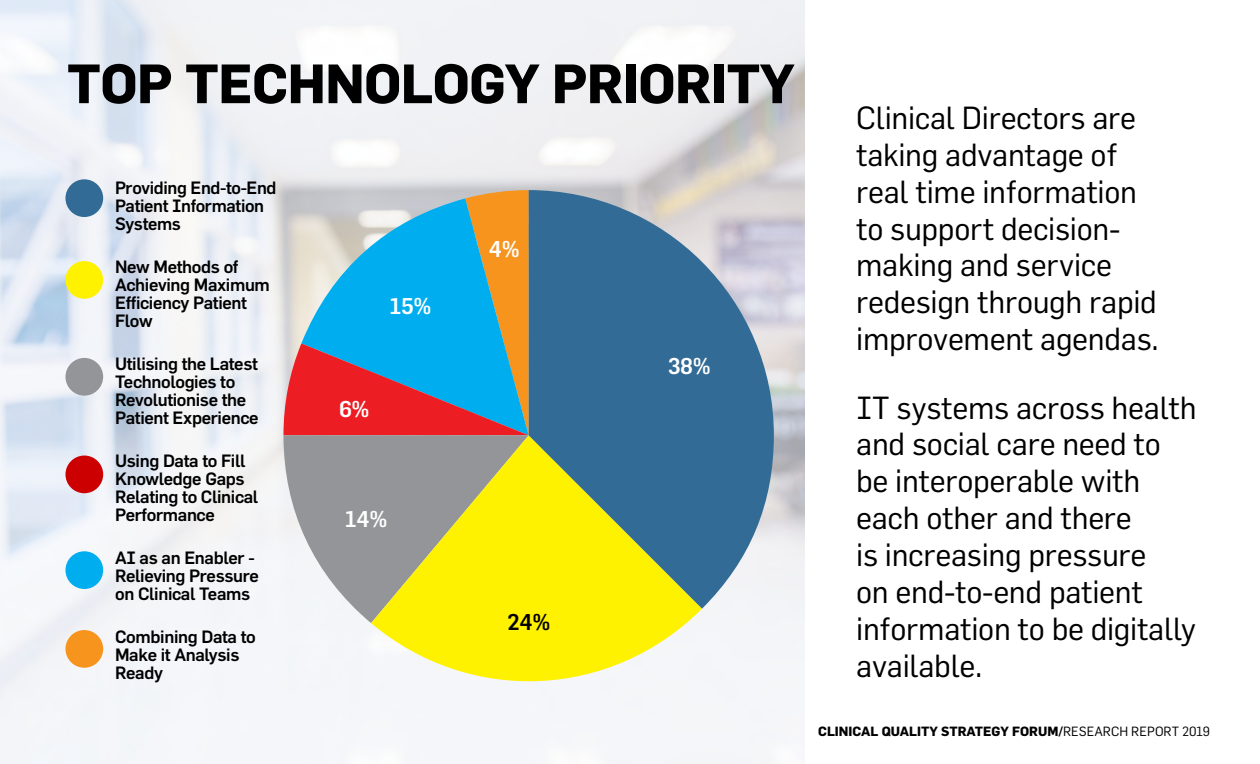
<style>
.page{position:relative;width:1260px;height:764px;background:#fff}
.page>*{position:absolute;margin:0;border:0;box-sizing:border-box;transform-origin:0 0}
.t1{font:700 54.25px "Flama";letter-spacing:-.01em;color:#000}
.t2{font:31.32px/36.9px "Flama";letter-spacing:-.01em;color:#000}
.t3{font:500 22.4px "Flama";color:#fff}
.t4{font:500 22.4px "Flama";color:#000}
.t5{font:500 17.5px/18px "Flama";letter-spacing:-.02em;color:#000}
.t6{font:700 13.12px "Flama";color:#000}
.s1{font-weight:400}
</style>
<div class="page">
<img style="left:0;top:0;width:805px;height:764px">
<svg style="left:284px;top:190px;width:245px;height:245px"></svg>
<svg style="left:284px;top:435px;width:87px;height:188px;fill:#939598"></svg>
<svg style="left:371px;top:435px;width:331px;height:246px;fill:#fff200"></svg>
<svg style="left:529px;top:190px;width:245px;height:419px;fill:#326b95"></svg>
<div style="left:65px;top:179px;width:38px;height:38px;background:#326b95;border-radius:50%"></div>
<div style="left:65px;top:261px;width:38px;height:38px;background:#fff200;border-radius:50%"></div>
<div style="left:65px;top:358px;width:38px;height:38px;background:#939598;border-radius:50%"></div>
<div style="left:65px;top:456px;width:38px;height:37px;background:#c00;border-radius:50%"></div>
<div style="left:65px;top:551px;width:38px;height:38px;background:#00aeef;border-radius:50%"></div>
<div style="left:65px;top:630px;width:38px;height:38px;background:#f7941e;border-radius:50%"></div>
<h1 class="t1" style="left:67px;top:51px;width:729px">TOP TECHNOLOGY PRIORITY</h1>
<p class="t5" style="left:115px;top:179px;width:163px">Providing End-to-End<br>Patient Information<br>Systems</p>
<p class="t5" style="left:115px;top:257px;width:156px">New Methods of<br>Achieving Maximum<br>Efficiency Patient<br>Flow</p>
<p class="t5" style="left:115px;top:354px;width:145px">Utilising the Latest<br>Technologies to<br>Revolutionise the<br>Patient Experience</p>
<p class="t5" style="left:115px;top:451px;width:145px">Using Data to Fill<br>Knowledge Gaps<br>Relating to Clinical<br>Performance</p>
<p class="t5" style="left:115px;top:548px;width:145px">AI as an Enabler -<br>Relieving Pressure on Clinical Teams</p>
<p class="t5" style="left:115px;top:627px;width:142px">Combining Data to<br>Make it Analysis<br>Ready</p>
<p class="t3" style="left:389px;top:292px;width:44px">15%</p>
<p class="t3" style="left:339px;top:396px;width:32px">6%</p>
<p class="t3" style="left:345px;top:505px;width:44px">14%</p>
<p class="t3" style="left:489px;top:235px;width:32px">4%</p>
<p class="t4" style="left:507px;top:608px;width:45px">24%</p>
<p class="t3" style="left:668px;top:352px;width:45px">38%</p>
<h2 class="t2" style="left:856px;top:98px;width:304px">Clinical Directors are taking advantage of real time information to support decision&shy;making and service redesign through rapid improvement agendas.</h2>
<h2 class="t2" style="left:856px;top:388px;width:342px">IT systems across health and social care need to be interoperable with each other and there<br>is increasing pressure<br>on end-to-end patient information to be digitally available.</h2>
<p class="t6" style="left:818px;top:723px;width:393px">CLINICAL QUALITY STRATEGY FORUM/<span class="s1">RESEARCH REPORT 2019</span></p>
</div>
